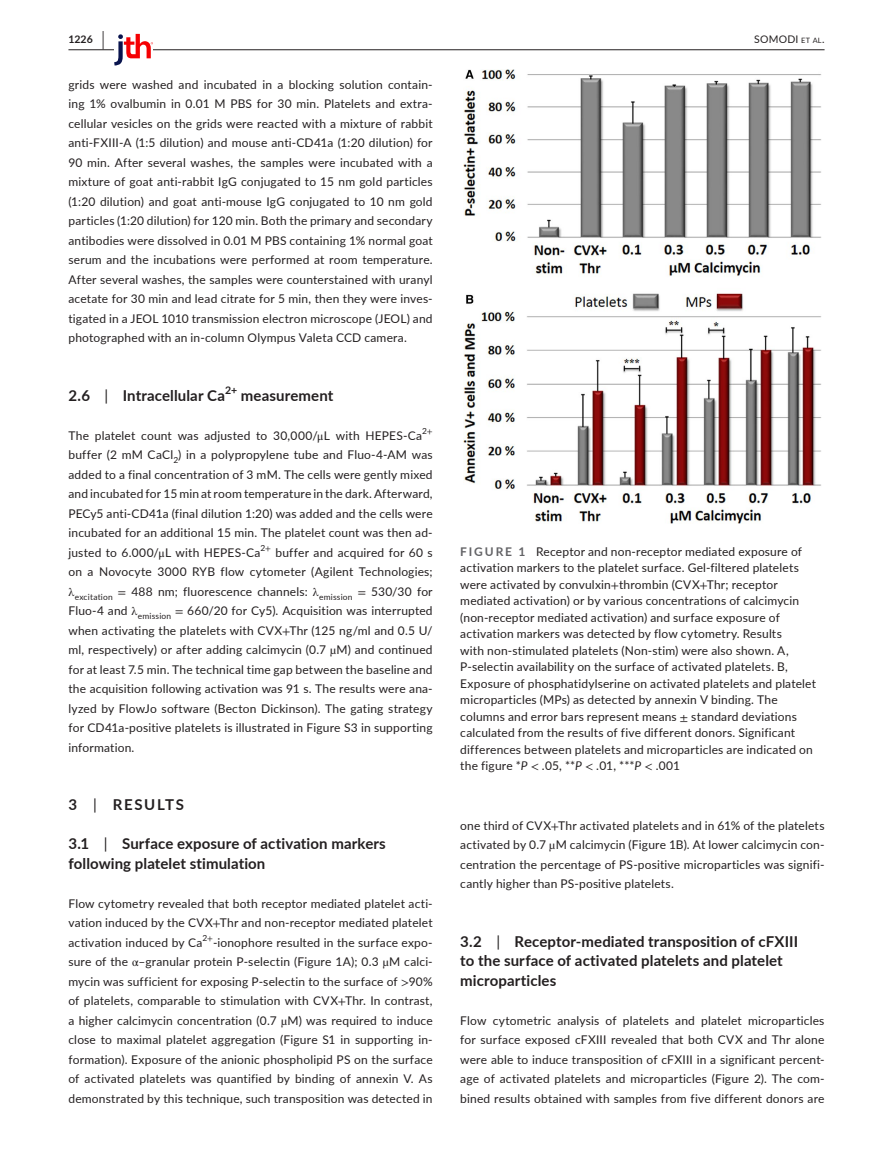
<style>
.page{position:relative;width:893px;height:1174px;background:#fff}
.page>*{position:absolute;margin:0;border:0;box-sizing:border-box;transform-origin:0 0}
.t1{font:700 15px/19.5px "Lato";letter-spacing:.01em;color:#231f20}
.t2{font:700 15px "Lato";letter-spacing:.105em;color:#231f20}
.t3{font:12px/19.5px "Lato";letter-spacing:.015em;color:#231f20;text-align:justify}
.t4{font:10.5px "Lato";letter-spacing:.02em;color:#231f20}
.t5{font:700 10.5px "Lato";color:#231f20}
.t6{font:8.4px "Lato";color:#231f20}
.s1{font-size:19.5px}
.s2{font-size:7.35px}
.s3{font-weight:400}
.s4{font-family:"STIX"}
.s5{font-weight:700;color:#636366}
.s6{font-style:italic}
</style>
<div class="page">
<hr style="left:68px;top:49px;width:756px;height:1px;background:#231f20">
<svg style="left:114px;top:34px;width:39px;height:31px"></svg>
<img style="left:463px;top:69px;width:358px;height:454px">
<p class="t5" style="left:68px;top:31px;width:37px">1226 <span class="s1">|</span></p>
<p class="t4" style="left:754px;top:31px;width:72px">SOMODI <span class="s2">et al</span>.</p>
<p class="t3" style="left:68px;top:74px;width:366px">grids were washed and incubated in a blocking solution contain&shy;ing 1% ovalbumin in 0.01 M PBS for 30 min. Platelets and extra&shy;cellular vesicles on the grids were reacted with a mixture of rabbit anti-FXIII-A (1:5 dilution) and mouse anti-CD41a (1:20 dilution) for 90 min. After several washes, the samples were incubated with a mixture of goat anti-rabbit IgG conjugated to 15 nm gold particles (1:20 dilution) and goat anti-mouse IgG conjugated to 10 nm gold particles (1:20 dilution) for 120 min. Both the primary and secondary antibodies were dissolved in 0.01 M PBS containing 1% normal goat serum and the incubations were performed at room temperature.<br>After several washes, the samples were counterstained with uranyl acetate for 30 min and lead citrate for 5 min, then they were inves&shy;tigated in a JEOL 1010 transmission electron microscope (JEOL) and photographed with an in-column Olympus Valeta CCD camera.</p>
<p class="t1" style="left:68px;top:385px;width:158px">2.6 <span class="s3">|</span> Intracellular Ca</p>
<p class="t5" style="left:225px;top:382px;width:14px">2+</p>
<p class="t1" style="left:241px;top:385px;width:94px">measurement</p>
<p class="t3" style="left:68px;top:425px;width:355px">The platelet count was adjusted to 30,000/<span class="s4">μ</span>L with HEPES-Ca</p>
<p class="t6" style="left:422px;top:425px;width:12px">2<span class="s4">+</span></p>
<p class="t3" style="left:68px;top:444px;width:366px">buffer (2 mM CaCl<sub>2</sub>) in a polypropylene tube and Fluo-4-AM was added to a final concentration of 3 mM. The cells were gently mixed and incubated for 15 min at room temperature in the dark. Afterward, PECy5 anti-CD41a (final dilution 1:20) was added and the cells were incubated for an additional 15 min. The platelet count was then ad&shy;justed to 6.000/<span class="s4">μ</span>L with HEPES-Ca</p>
<p class="t6" style="left:261px;top:542px;width:12px">2<span class="s4">+</span></p>
<p class="t3" style="left:68px;top:542px;width:366px;text-indent:207px">buffer and acquired for 60 s on a Novocyte 3000 RYB flow cytometer (Agilent Technologies; <span class="s4">λ</span><sub>excitation</sub> <span class="s4">=</span> 488 nm; fluorescence channels: <span class="s4">λ</span><sub>emission</sub> <span class="s4">=</span> 530/30 for Fluo-4 and <span class="s4">λ</span><sub>emission</sub> <span class="s4">=</span> 660/20 for Cy5). Acquisition was interrupted when activating the platelets with CVX<span class="s4">+</span>Thr (125 ng/ml and 0.5 U/ ml, respectively) or after adding calcimycin (0.7 <span class="s4">µ</span>M) and continued for at least 7.5 min. The technical time gap between the baseline and the acquisition following activation was 91 s. The results were ana&shy;lyzed by FlowJo software (Becton Dickinson). The gating strategy for CD41a-positive platelets is illustrated in Figure S3 in supporting information.</p>
<p class="t2" style="left:68px;top:794px;width:117px">3 <span class="s3">|</span> RESULTS</p>
<p class="t1" style="left:68px;top:833px;width:319px">3.1 <span class="s3">|</span> Surface exposure of activation markers following platelet stimulation</p>
<p class="t3" style="left:68px;top:893px;width:366px">Flow cytometry revealed that both receptor mediated platelet acti&shy;vation induced by the CVX<span class="s4">+</span>Thr and non-receptor mediated platelet activation induced by Ca</p>
<p class="t6" style="left:203px;top:932px;width:12px">2<span class="s4">+</span></p>
<p class="t3" style="left:68px;top:932px;width:366px;text-indent:145px">-ionophore resulted in the surface expo&shy;sure of the <span class="s4">α</span>–granular protein P-selectin (Figure 1A); 0.3 <span class="s4">µ</span>M calci&shy;mycin was sufficient for exposing P-selectin to the surface of <span class="s4">&gt;</span>90% of platelets, comparable to stimulation with CVX<span class="s4">+</span>Thr. In contrast, a higher calcimycin concentration (0.7 <span class="s4">µ</span>M) was required to induce close to maximal platelet aggregation (Figure S1 in supporting in&shy;formation). Exposure of the anionic phospholipid PS on the surface of activated platelets was quantified by binding of annexin V. As demonstrated by this technique, such transposition was detected in</p>
<p class="t3" style="left:460px;top:542px;width:357px;line-height:16.5px;text-align:left"><span class="s5">FIGURE 1</span> Receptor and non-receptor mediated exposure of activation markers to the platelet surface. Gel-filtered platelets were activated by convulxin<span class="s4">+</span>thrombin (CVX<span class="s4">+</span>Thr; receptor mediated activation) or by various concentrations of calcimycin (non-receptor mediated activation) and surface exposure of activation markers was detected by flow cytometry. Results<br>with non-stimulated platelets (Non-stim) were also shown. A, P-selectin availability on the surface of activated platelets. B, Exposure of phosphatidylserine on activated platelets and platelet microparticles (MPs) as detected by annexin V binding. The columns and error bars represent means <span class="s4">±</span> standard deviations calculated from the results of five different donors. Significant differences between platelets and microparticles are indicated on the figure *<span class="s6">P</span> <span class="s4">&lt;</span> .05, **<span class="s6">P</span> <span class="s4">&lt;</span> .01, ***<span class="s6">P</span> <span class="s4">&lt;</span> .001</p>
<p class="t3" style="left:460px;top:815px;width:366px">one third of CVX<span class="s4">+</span>Thr activated platelets and in 61% of the platelets activated by 0.7 <span class="s4">µ</span>M calcimycin (Figure 1B). At lower calcimycin con&shy;centration the percentage of PS-positive microparticles was signifi&shy;cantly higher than PS-positive platelets.</p>
<p class="t1" style="left:460px;top:931px;width:339px">3.2 <span class="s3">|</span> Receptor-mediated transposition of cFXIII to the surface of activated platelets and platelet microparticles</p>
<p class="t3" style="left:460px;top:1010px;width:366px">Flow cytometric analysis of platelets and platelet microparticles for surface exposed cFXIII revealed that both CVX and Thr alone were able to induce transposition of cFXIII in a significant percent&shy;age of activated platelets and microparticles (Figure 2). The com&shy;bined results obtained with samples from five different donors are</p>
</div>
